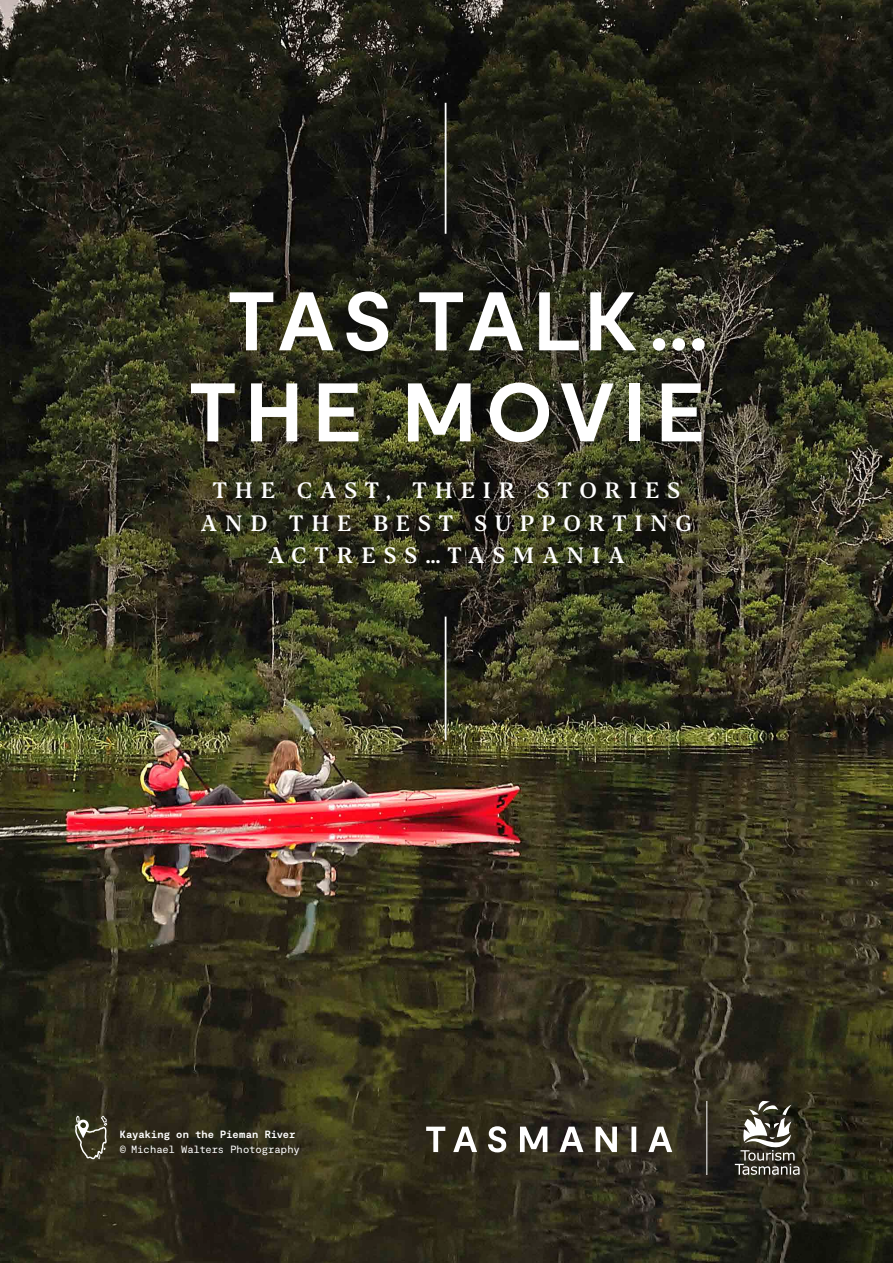
<style>
.page{position:relative;width:893px;height:1263px;background:#fff}
.page>*{position:absolute;margin:0;border:0;box-sizing:border-box;transform-origin:0 0}
.t1{font:700 82.8px/91.1px "Moderat";letter-spacing:.095em;color:#fff;text-align:center}
.t2{font:500 22.2px/32.5px "Blacker Text";letter-spacing:.355em;color:#fff;text-align:center}
.t3{font:10.5px "Moderat Mono Regular";letter-spacing:-.005em;color:#fff}
.t4{font:10.5px "Moderat Mono Bold";color:#fff}
</style>
<div class="page">
<img style="left:0;top:0;width:893px;height:1000px">
<svg style="left:0;top:1000px;width:893px;height:263px;background:#2e2b1a"></svg>
<svg style="left:75px;top:1116px;width:32px;height:43px"></svg>
<div style="left:159px;top:259px;width:577px;height:336px;background:#000;opacity:.18"></div>
<hr style="left:445px;top:617px;width:1px;height:123px;background:#fff">
<hr style="left:445px;top:103px;width:1px;height:131px;background:#fff">
<svg style="left:735px;top:1101px;width:65px;height:74px"></svg>
<hr style="left:706px;top:1101px;width:1px;height:74px;background:#fff">
<svg style="left:426px;top:1126px;width:246px;height:26px"></svg>
<h1 class="t1" style="left:188px;top:280px;width:522px">TAS TALK…<br>THE MOVIE</h1>
<p class="t2" style="left:201px;top:475px;width:493px">THE CAST, THEIR STORIES<br>AND THE BEST SUPPORTING<br>ACTRESS…TASMANIA</p>
<p class="t4" style="left:120px;top:1128px;width:177px">Kayaking on the Pieman River</p>
<p class="t3" style="left:120px;top:1143px;width:181px">© Michael Walters Photography</p>
</div>
